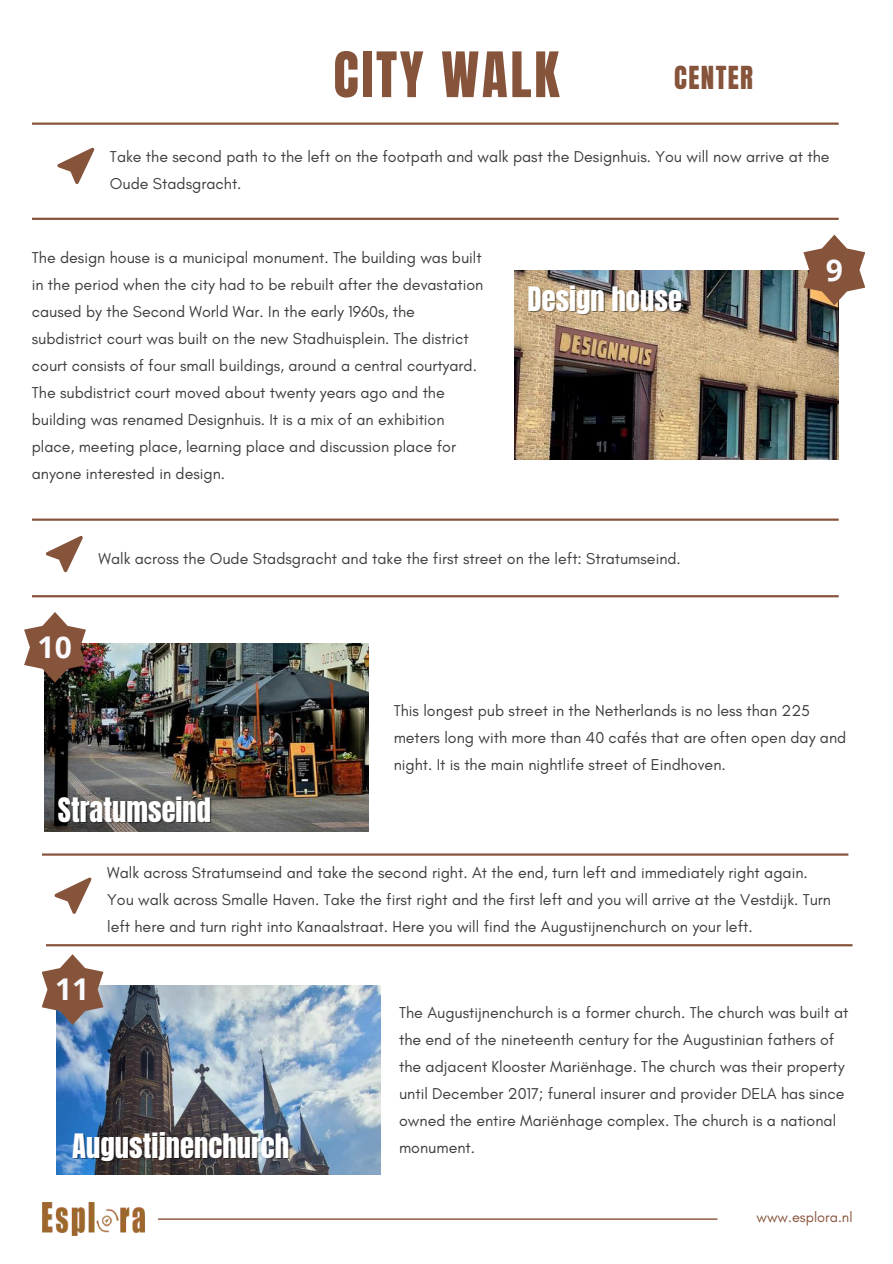
<style>
.page{position:relative;width:893px;height:1264px;background:#fff}
.page>*{position:absolute;margin:0;border:0;box-sizing:border-box;transform-origin:0 0}
.t1{font:53.25px "Anton";letter-spacing:.05em;color:#86533b}
.t2{font:700 30px "Open Sans";color:#f9fafd}
.t3{font:28.5px "Anton";color:#fff}
.t4{font:27px "Anton";letter-spacing:.05em;color:#86533b}
.t5{font:16.05px/27px "Glacial Indifference";color:#3d3d3d}
.t6{font:14.55px "Glacial Indifference";color:#86533b}
</style>
<div class="page">
<svg style="left:158px;top:1218px;width:559px;height:1px"></svg>
<hr style="left:32px;top:218px;width:806px;height:2px;background:#895840">
<img style="left:43px;top:1202px;width:101px;height:33px">
<svg style="left:57px;top:148px;width:37px;height:36px"></svg>
<svg style="left:32px;top:518px;width:806px;height:3px;background:#a57f6d"></svg>
<svg style="left:46px;top:536px;width:37px;height:36px"></svg>
<svg style="left:32px;top:595px;width:806px;height:2px;background:#8e5f49"></svg>
<img style="left:514px;top:271px;width:324px;height:188px">
<svg style="left:803px;top:234px;width:62px;height:71px"></svg>
<img style="left:44px;top:643px;width:324px;height:189px">
<svg style="left:24px;top:612px;width:62px;height:70px"></svg>
<img style="left:56px;top:985px;width:324px;height:189px">
<svg style="left:42px;top:954px;width:61px;height:70px"></svg>
<svg style="left:32px;top:122px;width:806px;height:3px;background:#a47f6d"></svg>
<svg style="left:42px;top:853px;width:806px;height:2px;background:#a27b68"></svg>
<svg style="left:55px;top:877px;width:37px;height:36px"></svg>
<svg style="left:46px;top:944px;width:806px;height:2px;background:#8e5f48"></svg>
<h1 class="t1" style="left:333px;top:36px;width:227px">CITY WALK</h1>
<h3 class="t4" style="left:674px;top:58px;width:80px">CENTER</h3>
<p class="t5" style="left:110px;top:143px;width:721px">Take the second path to the left on the footpath and walk past the Designhuis. You will now arrive at the<br>Oude Stadsgracht.</p>
<p class="t5" style="left:32px;top:243px;width:453px">The design house is a municipal monument. The building was built in the period when the city had to be rebuilt after the devastation caused by the Second World War. In the early 1960s, the subdistrict court was built on the new Stadhuisplein. The district court consists of four small buildings, around a central courtyard.<br>The subdistrict court moved about twenty years ago and the building was renamed Designhuis. It is a mix of an exhibition place, meeting place, learning place and discussion place for anyone interested in design.</p>
<h3 class="t3" style="left:527px;top:278px;width:156px">Design house</h3>
<h2 class="t2" style="left:38px;top:626px;width:36px">10</h2>
<p class="t5" style="left:98px;top:544px;width:584px">Walk across the Oude Stadsgracht and take the first street on the left: Stratumseind.</p>
<h2 class="t2" style="left:825px;top:248px;width:19px">9</h2>
<h3 class="t3" style="left:58px;top:789px;width:155px">Stratumseind</h3>
<p class="t5" style="left:393px;top:697px;width:454px">This longest pub street in the Netherlands is no less than 225 meters long with more than 40 cafés that are often open day and night. It is the main nightlife street of Eindhoven.</p>
<h2 class="t2" style="left:55px;top:968px;width:36px">11</h2>
<p class="t5" style="left:107px;top:859px;width:725px">Walk across Stratumseind and take the second right. At the end, turn left and immediately right again.<br>You walk across Smalle Haven. Take the first right and the first left and you will arrive at the Vestdijk. Turn left here and turn right into Kanaalstraat. Here you will find the Augustijnenchurch on your left.</p>
<h3 class="t3" style="left:72px;top:1125px;width:218px">Augustijnenchurch</h3>
<p class="t5" style="left:399px;top:999px;width:451px">The Augustijnenchurch is a former church. The church was built at the end of the nineteenth century for the Augustinian fathers of the adjacent Klooster Mariënhage. The church was their property until December 2017; funeral insurer and provider DELA has since owned the entire Mariënhage complex. The church is a national monument.</p>
<p class="t6" style="left:756px;top:1208px;width:97px">www.esplora.nl</p>
</div>
